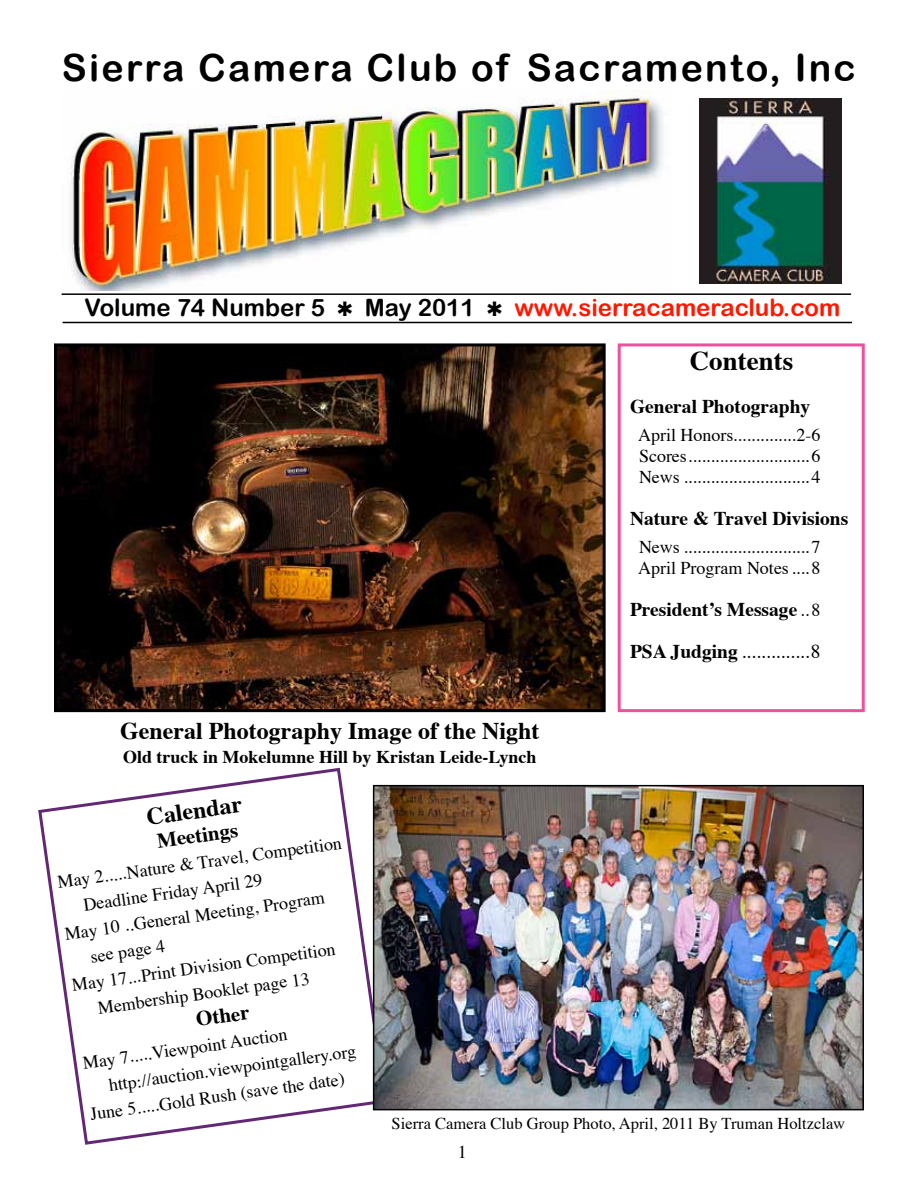
<style>
.page{position:relative;width:918px;height:1188px;background:#fff}
.page>*{position:absolute;margin:0;border:0;box-sizing:border-box;transform-origin:0 0}
.t1{font:37.5px "Arial Rounded MT Bold";letter-spacing:.06em;color:#000}
.t2{font:700 27px "Times";color:#000}
.t3{font:700 24px "Times";color:#000}
.t4{font:24px "Arial Rounded MT Bold";color:#ff1700}
.t5{font:24px "Arial Rounded MT Bold";color:#000}
.t6{font:700 21px "Times";color:#000}
.t7{font:700 19.5px/42px "Times";color:#000}
.t8{font:18px/21px "Times";color:#000;text-align:justify}
.t9{font:700 18px "Times";color:#000}
.t10{font:16.5px "Times";color:#000}
.s1{font-weight:400;font-size:18px}
.s2{font-weight:400}
</style>
<div class="page">
<img style="left:71px;top:91px;width:592px;height:200px">
<hr style="left:62px;top:293px;width:789px;height:2px;background:#000">
<hr style="left:63px;top:322px;width:789px;height:1px;background:#000">
<img style="left:700px;top:98px;width:142px;height:186px">
<img style="left:58px;top:347px;width:544px;height:361px">
<div style="left:54px;top:343px;width:552px;height:369px;border:3px solid #000"></div>
<svg style="left:38px;top:767px;width:350px;height:378px"></svg>
<div style="left:618px;top:343px;width:247px;height:369px;border:3px solid #ee509d"></div>
<img style="left:376px;top:788px;width:485px;height:319px">
<div style="left:373px;top:785px;width:491px;height:325px;border:2px solid #000"></div>
<h1 class="t1" style="left:62px;top:46px;width:795px">Sierra Camera Club of Sacramento, Inc</h1>
<h3 class="t5" style="left:84px;top:294px;width:242px">Volume 74 Number 5</h3>
<h3 class="t5" style="left:365px;top:294px;width:111px">May 2011</h3>
<h3 class="t4" style="left:514px;top:294px;width:327px">www.sierracameraclub.com</h3>
<h3 class="t3" style="left:120px;top:715px;width:421px">General Photography Image of the Night</h3>
<p class="t9" style="left:123px;top:745px;width:415px">Old truck in Mokelumne Hill by Kristan Leide-Lynch</p>
<h2 class="t2" style="left:690px;top:343px;width:105px">Contents</h2>
<p class="t7" style="left:630px;top:386px;width:182px">General Photography</p>
<p class="t8" style="left:638px;top:425px;width:184px">April Honors..............2-6.<br>Scores...........................6<br>News ............................4</p>
<p class="t7" style="left:630px;top:498px;width:220px">Nature &amp; Travel Divisions</p>
<p class="t8" style="left:638px;top:537px;width:184px">News ............................7<br>April Program Notes ....8</p>
<p class="t7" style="left:630px;top:589px;width:192px">President’s Message <span class="s1">..8<br></span>PSA Judging <span class="s2">..............8</span></p>
<h3 class="t3" style="left:145px;top:801px;width:98px;rotate:-8deg">Calendar</h3>
<p class="t6" style="left:155px;top:827px;width:83px;rotate:-8deg">Meetings</p>
<p class="t8" style="left:56px;top:873px;width:288px;rotate:-8deg">May 2.....Nature &amp; Travel, Competition</p>
<p class="t8" style="left:82px;top:896px;width:182px;rotate:-8deg">Deadline Friday April 29</p>
<p class="t8" style="left:64px;top:925px;width:264px;rotate:-8deg">May 10 ..General Meeting, Program</p>
<p class="t8" style="left:89px;top:947px;width:76px;rotate:-8deg">see page 4</p>
<p class="t8" style="left:71px;top:976px;width:267px;rotate:-8deg">May 17...Print Division Competition</p>
<p class="t8" style="left:97px;top:999px;width:215px;rotate:-8deg">Membership Booklet page 13</p>
<p class="t6" style="left:194px;top:1005px;width:55px;rotate:-8deg">Other</p>
<p class="t8" style="left:82px;top:1054px;width:208px;rotate:-8deg">May 7.....Viewpoint Auction</p>
<p class="t8" style="left:108px;top:1076px;width:251px;rotate:-8deg">http://auction.viewpointgallery.org</p>
<p class="t8" style="left:89px;top:1105px;width:258px;rotate:-8deg">June 5.....Gold Rush (save the date)</p>
<p class="t10" style="left:392px;top:1113px;width:455px">Sierra Camera Club Group Photo, April, 2011 By Truman Holtzclaw</p>
<p class="t8" style="left:458px;top:1143px;width:10px">1</p>
</div>
